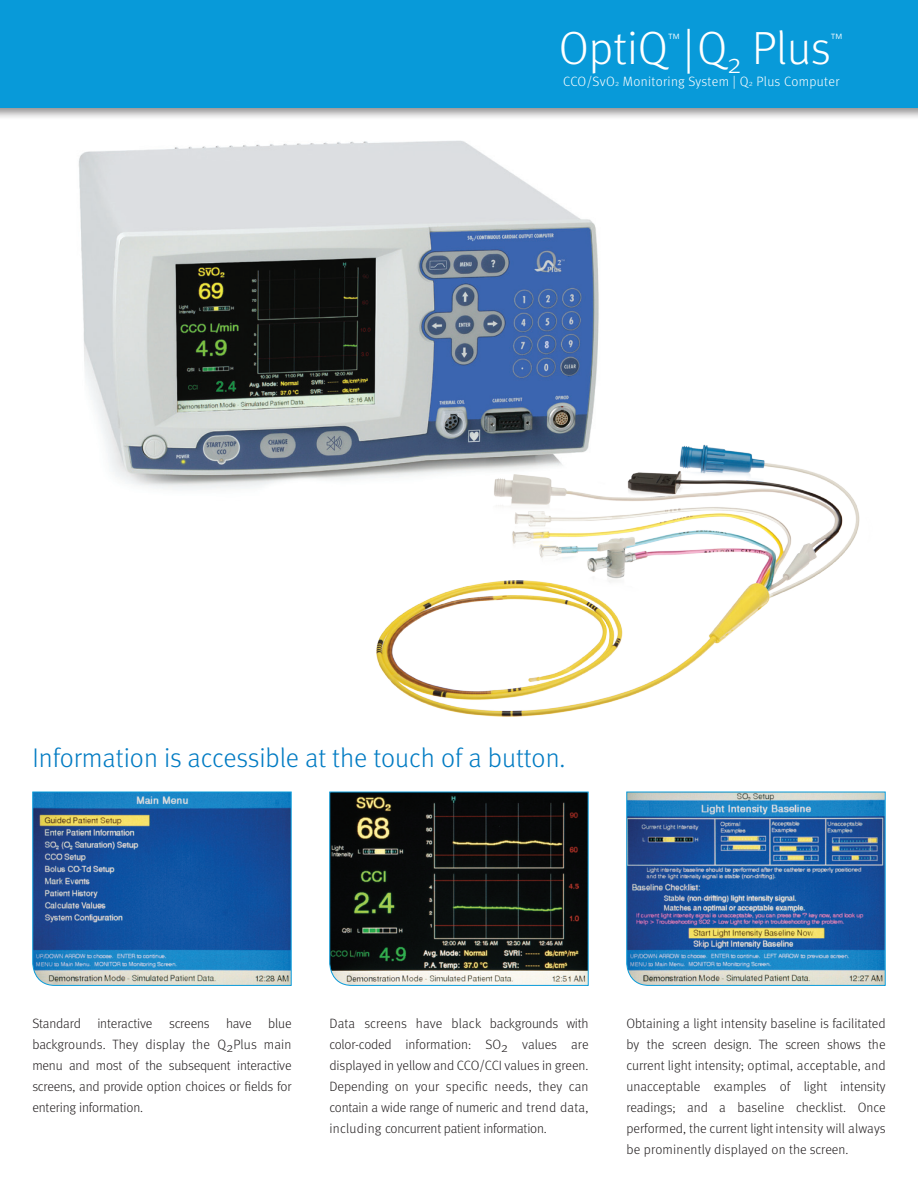
<style>
.page{position:relative;width:918px;height:1188px;background:#fff}
.page>*{position:absolute;margin:0;border:0;box-sizing:border-box;transform-origin:0 0}
.product_title_01{font:300 46.5px "Meta OT";color:#fff}
.header_01{font:300 27px "Meta OT";color:#007bc3}
.body_01{font:300 13.5px/21px "Meta OT";letter-spacing:-.01em;color:#231f20;text-align:justify}
.product_caption_01{font:300 13.5px "Meta OT";letter-spacing:.025em;color:#fff}
.product_title_01-2{font:300 13.5px "Meta OT";color:#fff}
.s1{font-size:8.1px}
</style>
<div class="page">
<img style="left:78px;top:140px;width:521px;height:350px">
<div style="left:0;top:0;width:918px;height:121px;background:#231f20;opacity:.5"></div>
<div style="left:0;top:0;width:918px;height:108px;background:#089ad9"></div>
<svg style="left:32px;top:791px;width:260px;height:195px;background:#306aa7"></svg>
<svg style="left:329px;top:791px;width:260px;height:195px;background:#282d29"></svg>
<img style="left:626px;top:791px;width:260px;height:195px">
<img style="left:320px;top:374px;width:540px;height:343px">
<p class="product_title_01" style="left:559px;top:21px;width:274px">OptiQ |Q<sub>2</sub> Plus</p>
<p class="product_title_01-2" style="left:668px;top:31px;width:13px">™</p>
<p class="product_title_01-2" style="left:831px;top:31px;width:13px">™</p>
<p class="product_caption_01" style="left:563px;top:73px;width:278px">CCO/SvO<span class="s1">2</span> Monitoring System | Q<span class="s1">2</span> Plus Computer</p>
<p class="header_01" style="left:32px;top:742px;width:535px">Information is accessible at the touch of a button.</p>
<p class="body_01" style="left:32px;top:1013px;width:261px">Standard interactive screens have blue backgrounds. They display the Q2Plus main menu and most of the subsequent interactive screens, and provide option choices or fields for entering information.</p>
<p class="body_01" style="left:329px;top:1013px;width:261px">Data screens have black backgrounds with color-coded information: SO2 values are displayed in yellow and CCO/CCI values in green.<br>Depending on your specific needs, they can contain a wide range of numeric and trend data, including concurrent patient information.</p>
<p class="body_01" style="left:626px;top:1013px;width:261px">Obtaining a light intensity baseline is facilitated by the screen design. The screen shows the current light intensity; optimal, acceptable, and unacceptable examples of light intensity readings; and a baseline checklist. Once performed, the current light intensity will always be prominently displayed on the screen.</p>
</div>
